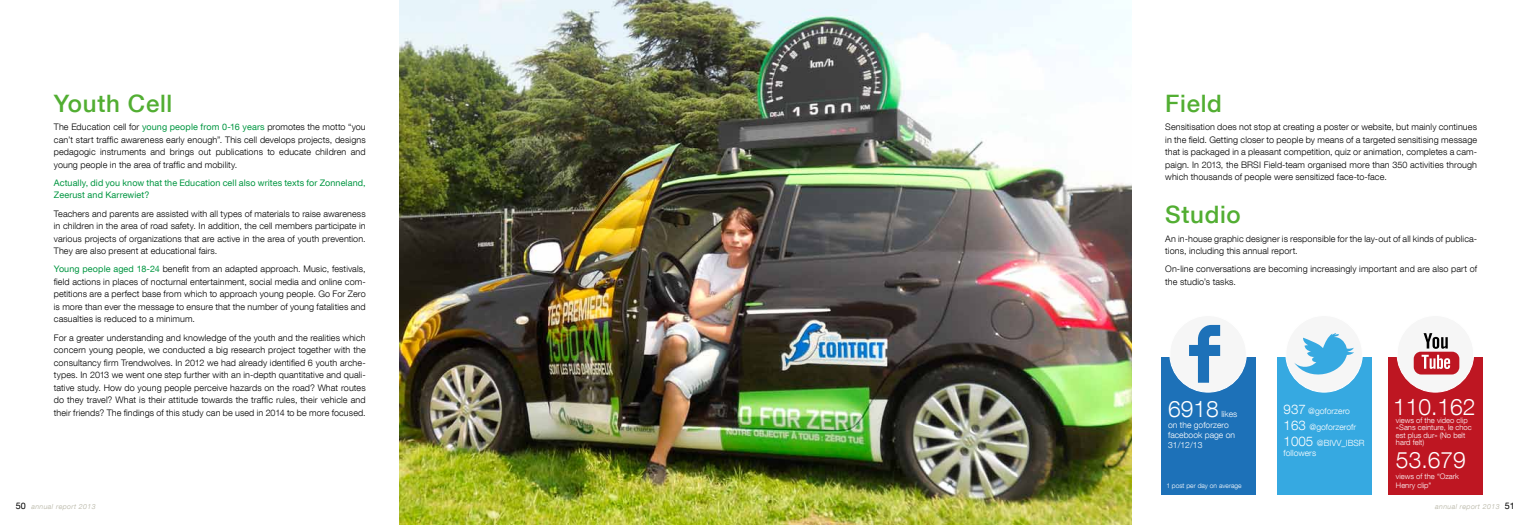
<style>
.page{position:relative;width:1531px;height:525px;background:#fff}
.page>*{position:absolute;margin:0;border:0;box-sizing:border-box;transform-origin:0 0}
.t1{font:500 24px "Helvetica Neue LT Com";letter-spacing:.03em;color:#52ae32}
.t2{font:300 22.8px "Helvetica Neue LT Com";color:#fff}
.t3{font:300 9px/12.5px "Helvetica Neue LT Com";letter-spacing:.01em;color:#000;text-align:justify}
.t4{font:9px/12.5px "Helvetica Neue LT Com";letter-spacing:.01em;color:#009641}
.t5{font:300 8.6px/10.3px "Helvetica Neue LT Com";color:#fff}
.t6{font:300 7.6px/7.6px "Helvetica Neue LT Com";color:#fff}
.t7{font:italic 300 7px "Helvetica Neue LT Com";letter-spacing:.06em;color:#b2b09f}
.t8{font:300 6.7px "Helvetica Neue LT Com";color:#fff}
.s1{font-weight:400;color:#009641}
.s2{font-size:13.3px}
.s3{font-weight:400;font-style:normal;font-size:9px;color:#000}
</style>
<div class="page">
<img style="left:400px;top:0;width:731px;height:524px">
<div style="left:1161px;top:357px;width:95px;height:138px;background:#1d71b8"></div>
<div style="left:1277px;top:357px;width:94px;height:138px;background:#36a9e1"></div>
<div style="left:1388px;top:357px;width:95px;height:138px;background:#be1622"></div>
<div style="left:1170px;top:315px;width:76px;height:77px;background:#f6f6f6;border-radius:50%"></div>
<div style="left:1169px;top:315px;width:78px;height:77px;border:1px solid #fff;border-radius:50%"></div>
<svg style="left:1189px;top:325px;width:31px;height:57px"></svg>
<div style="left:1286px;top:315px;width:76px;height:77px;background:#f6f6f6;border-radius:50%"></div>
<div style="left:1285px;top:315px;width:78px;height:77px;border:1px solid #fff;border-radius:50%"></div>
<svg style="left:1294px;top:333px;width:60px;height:50px"></svg>
<div style="left:1397px;top:315px;width:76px;height:77px;background:#f6f6f6;border-radius:50%"></div>
<div style="left:1396px;top:315px;width:78px;height:77px;border:1px solid #fff;border-radius:50%"></div>
<div style="left:1413px;top:351px;width:46px;height:23px;background:#be1622;border-radius:7px"></div>
<svg style="left:1421px;top:333px;width:29px;height:36px"></svg>
<h1 class="t1" style="left:54px;top:89px;width:120px">Youth Cell</h1>
<p class="t3" style="left:54px;top:120px;width:313px">The Education cell for <span class="s1">young people from 0-16 years</span> promotes the motto “you can’t start traffic awareness early enough”. This cell develops projects, designs pedagogic instruments and brings out publications to educate children and young people in the area of traffic and mobility.</p>
<p class="t4" style="left:54px;top:176px;width:313px">Actually, did you know that the Education cell also writes texts for Zonneland,<br>Zeerust and Karrewiet?</p>
<p class="t3" style="left:54px;top:207px;width:313px">Teachers and parents are assisted with all types of materials to raise awareness in children in the area of road safety. In addition, the cell members participate in various projects of organizations that are active in the area of youth prevention.<br>They are also present at educational fairs.</p>
<p class="t3" style="left:54px;top:262px;width:313px"><span class="s1">Young people aged 18-24</span> benefit from an adapted approach. Music, festivals, field actions in places of nocturnal entertainment, social media and online com&shy;petitions are a perfect base from which to approach young people. Go For Zero is more than ever the message to ensure that the number of young fatalities and casualties is reduced to a minimum.</p>
<p class="t3" style="left:54px;top:331px;width:313px">For a greater understanding and knowledge of the youth and the realities which concern young people, we conducted a big research project together with the consultancy firm Trendwolves. In 2012 we had already identified 6 youth arche&shy;types. In 2013 we went one step further with an in-depth quantitative and quali&shy;tative study. How do young people perceive hazards on the road? What routes do they travel? What is their attitude towards the traffic rules, their vehicle and their friends? The findings of this study can be used in 2014 to be more focused.</p>
<h1 class="t1" style="left:1165px;top:89px;width:58px">Field</h1>
<p class="t3" style="left:1165px;top:121px;width:313px">Sensitisation does not stop at creating a poster or website, but mainly continues in the field. Getting closer to people by means of a targeted sensitising message that is packaged in a pleasant competition, quiz or animation, completes a cam&shy;paign. In 2013, the BRSI Field-team organised more than 350 activities through which thousands of people were sensitized face-to-face.</p>
<h1 class="t1" style="left:1165px;top:200px;width:77px">Studio</h1>
<p class="t3" style="left:1165px;top:232px;width:313px">An in-house graphic designer is responsible for the lay-out of all kinds of publica&shy;tions, including this annual report.</p>
<p class="t3" style="left:1165px;top:262px;width:313px">On-line conversations are becoming increasingly important and are also part of the studio’s tasks.</p>
<h2 class="t2" style="left:1168px;top:395px;width:52px">6918</h2>
<p class="t5" style="left:1168px;top:409px;width:71px;text-indent:53px">likes on the goforzero facebook page on<br>31/12/13</p>
<p class="t8" style="left:1166px;top:481px;width:77px">1 post per day on average</p>
<p class="t5" style="left:1283px;top:402px;width:82px;line-height:16px"><span class="s2">937</span> @goforzero<br><span class="s2">163</span> @goforzerofr<br><span class="s2">1005</span> @BIVV_IBSR</p>
<p class="t5" style="left:1283px;top:447px;width:34px">followers</p>
<h2 class="t2" style="left:1393px;top:392px;width:84px">110.162</h2>
<p class="t6" style="left:1396px;top:416px;width:77px">views of the video clip «Sans ceinture, le choc est plus dur» (No belt hard felt)</p>
<h2 class="t2" style="left:1396px;top:446px;width:71px">53.679</h2>
<p class="t6" style="left:1396px;top:471px;width:65px;line-height:9.1px">views of the “Ozark<br>Henry clip"</p>
<p class="t7" style="left:16px;top:502px;width:81px"><span class="s3">50</span> annual report 2013</p>
<p class="t7" style="left:1435px;top:502px;width:81px">annual report 2013 <span class="s3">51</span></p>
</div>
